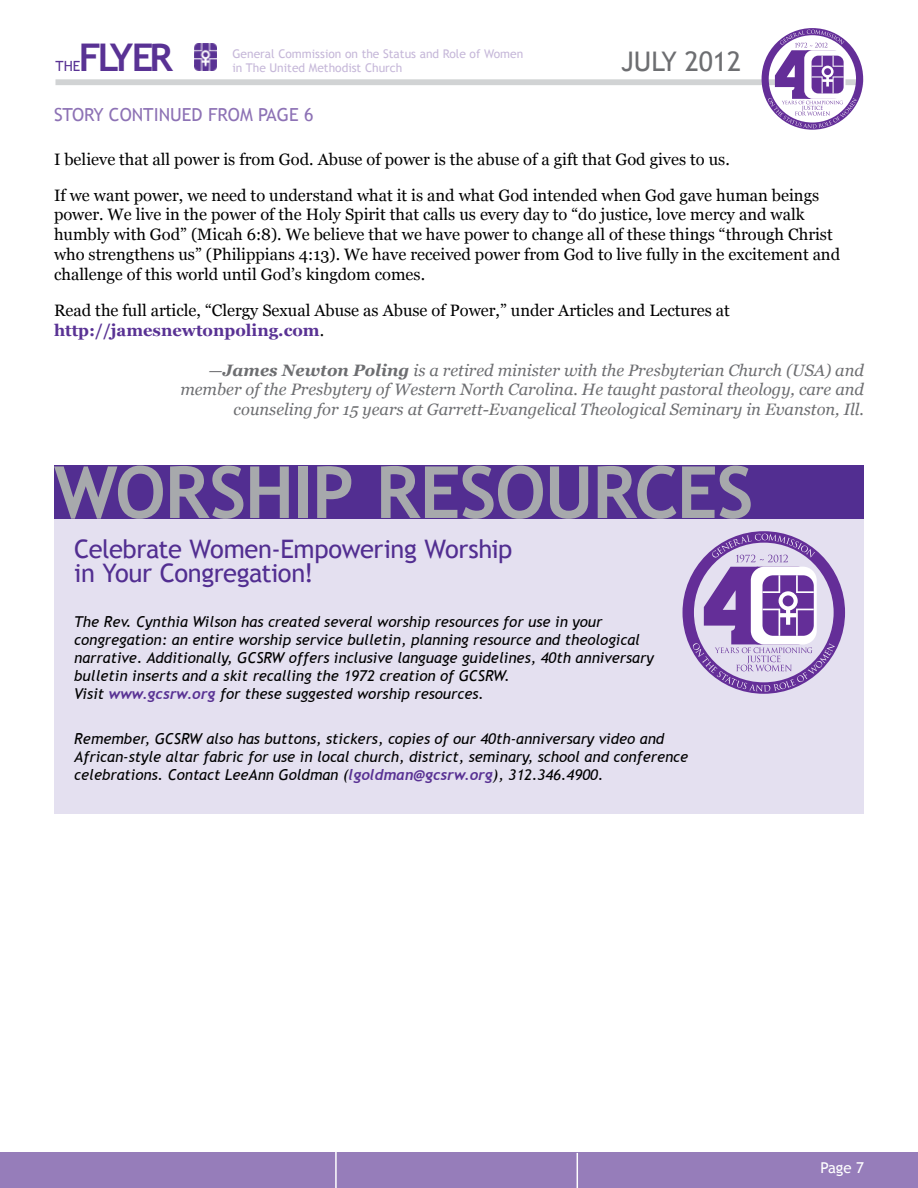
<style>
.page{position:relative;width:918px;height:1188px;background:#fff}
.page>*{position:absolute;margin:0;border:0;box-sizing:border-box;transform-origin:0 0}
.t1{font:700 72px "Trebuchet MS";letter-spacing:-.015em;color:#a7a9ac}
.t2{font:700 38.1px "Trebuchet MS";letter-spacing:-.09em;color:#593294}
.t3{font:27px "Trebuchet MS";color:#6d6e71}
.t4{font:25.5px/24px "Trebuchet MS";letter-spacing:-.02em;color:#522e91}
.t5{font:18px "Trebuchet MS";color:#8d72b5}
.t6{font:16.5px/19.8px "Georgia";color:#000}
.t7{font:italic 16.5px/19.8px "Georgia";color:#6d6e71;text-align:right}
.t8{font:italic 15px/18px "Trebuchet MS";color:#000}
.t9{font:15px "Trebuchet MS";color:#fff}
.t10{font:14.1px "Trebuchet MS";color:#593294}
.t11{font:12px/14.4px "Trebuchet MS";color:#c6b8d9}
.s1{font-weight:700;color:#593294}
.s2{font-weight:700}
.s3{font-family:"Trebuchet";font-weight:700;color:#593294}
</style>
<div class="page">
<img style="left:194px;top:43px;width:23px;height:27px">
<div style="left:56px;top:79px;width:807px;height:6px;background:#d1d3d4"></div>
<div style="left:0;top:1153px;width:918px;height:35px;background:#967dba"></div>
<svg style="left:762px;top:28px;width:101px;height:102px"></svg>
<hr style="left:335px;top:1151px;width:2px;height:37px;background:#fff">
<hr style="left:577px;top:1153px;width:1px;height:35px;background:#fff">
<div style="left:54px;top:519px;width:809px;height:295px;background:#e4e0f0"></div>
<div style="left:54px;top:465px;width:809px;height:54px;background:#522e91"></div>
<svg style="left:683px;top:531px;width:162px;height:163px"></svg>
<h2 class="t2" style="left:79px;top:34px;width:96px">FLYER</h2>
<p class="t11" style="left:232px;top:46px;width:292px">General Commission on the Status and Role of Women in The United Methodist Church</p>
<h3 class="t3" style="left:621px;top:46px;width:122px">JULY 2012</h3>
<p class="t10" style="left:56px;top:58px;width:26px">the</p>
<p class="t5" style="left:54px;top:104px;width:261px">Story Continued From PAGE 6</p>
<p class="t6" style="left:54px;top:141px;width:767px;line-height:36px">I believe that all power is from God. Abuse of power is the abuse of a gift that God gives to us.<br>If we want power, we need to understand what it is and what God intended when God gave human beings</p>
<p class="t6" style="left:54px;top:205px;width:788px">power. We live in the power of the Holy Spirit that calls us every day to “do justice, love mercy and walk humbly with God” (Micah 6:8). We believe that we have power to change all of these things “through Christ who strengthens us” (Philippians 4:13). We have received power from God to live fully in the excitement and challenge of this world until God’s kingdom comes.</p>
<p class="t6" style="left:54px;top:300px;width:677px">Read the full article, “Clergy Sexual Abuse as Abuse of Power,” under Articles and Lectures at <span class="s1">http://jamesnewtonpoling.com</span>.</p>
<p class="t7" style="left:180px;top:360px;width:685px">—<span class="s2">James Newton Poling</span> is a retired minister with the Presbyterian Church (USA) and member of the Presbytery of Western North Carolina. He taught pastoral theology, care and counseling for 15 years at Garrett-Evangelical Theological Seminary in Evanston, Ill.</p>
<h1 class="t1" style="left:54px;top:447px;width:105px">WORSH</h1>
<h1 class="t1" style="left:293px;top:447px;width:420px">IP RESOURCES</h1>
<h3 class="t4" style="left:74px;top:537px;width:440px">Celebrate Women-Empowering Worship in Your Congregation!</h3>
<p class="t8" style="left:74px;top:613px;width:581px">The Rev. Cynthia Wilson has created several worship resources for use in your congregation: an entire worship service bulletin, planning resource and theological narrative. Additionally, GCSRW offers inclusive language guidelines, 40th anniversary bulletin inserts and a skit recalling the 1972 creation of GCSRW.<br>Visit <span class="s3">www.gcsrw.org</span> for these suggested worship resources.</p>
<p class="t8" style="left:74px;top:730px;width:615px">Remember, GCSRW also has buttons, stickers, copies of our 40th-anniversary video and<br>African-style altar fabric for use in local church, district, seminary, school and conference celebrations. Contact LeeAnn Goldman (<span class="s3">lgoldman@gcsrw.org</span>), 312.346.4900.</p>
<p class="t9" style="left:820px;top:1159px;width:45px">Page 7</p>
</div>
